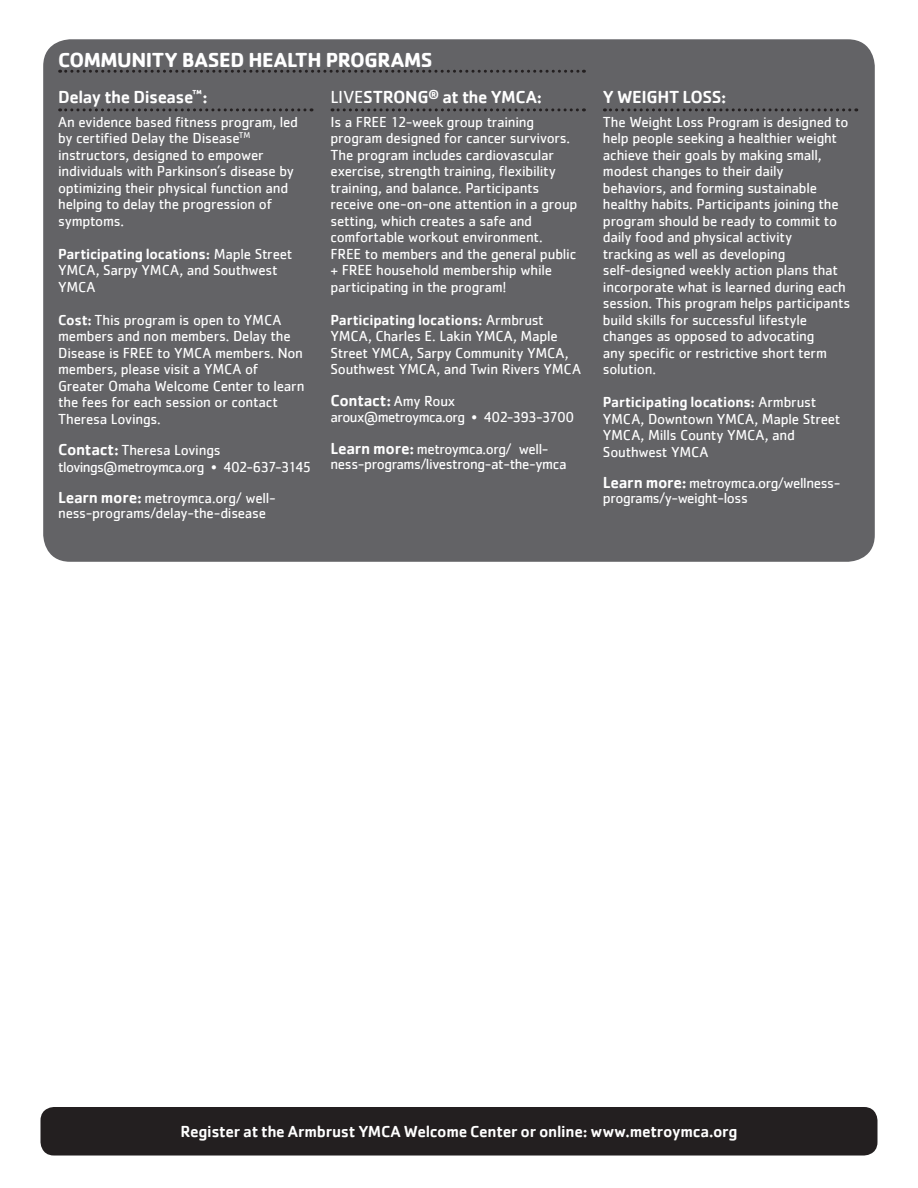
<style>
.page{position:relative;width:918px;height:1188px;background:#fff}
.page>*{position:absolute;margin:0;border:0;box-sizing:border-box;transform-origin:0 0}
.t1{font:700 21px "Cachet";letter-spacing:-.02em;color:#fff}
.t2{font:500 18px "Cachet";letter-spacing:-.02em;color:#fff}
.t3{font:500 16.5px "Cachet";letter-spacing:-.02em;color:#fff}
.t4{font:15px/16.5px "Cachet";letter-spacing:-.015em;color:#fff}
.t5{font:15px/31.5px "Cachet";letter-spacing:-.04em;color:#fff}
.t6{font:15px/16.5px "Cachet";letter-spacing:-.035em;color:#fff}
.s1{font-weight:500}
.s2{font-weight:500;font-size:16.5px}
.s3{font-weight:400}
.s4{font-weight:400;font-size:15px}
</style>
<div class="page">
<div style="left:40px;top:1107px;width:838px;height:49px;background:#231f20;border-radius:14px"></div>
<div style="left:43px;top:39px;width:832px;height:523px;background:#636366;border-radius:27px"></div>
<svg style="left:60px;top:108px;width:252px;height:3px"></svg>
<svg style="left:332px;top:108px;width:252px;height:3px"></svg>
<svg style="left:60px;top:70px;width:524px;height:3px"></svg>
<svg style="left:604px;top:108px;width:253px;height:3px"></svg>
<h1 class="t1" style="left:58px;top:46px;width:376px">COMMUNITY BASED HEALTH PROGRAMS</h1>
<p class="t2" style="left:58px;top:86px;width:151px">Delay the Disease<sup>™</sup>:</p>
<p class="t4" style="left:58px;top:113px;width:241px">An evidence based fitness program, led by certified Delay the Disease<sup>TM </sup>instructors, designed to empower individuals with Parkinson’s disease by optimizing their physical function and helping to delay the progression of symptoms.</p>
<p class="t4" style="left:58px;top:245px;width:236px"><span class="s1">Participating locations:</span> Maple Street<br>YMCA, Sarpy YMCA, and Southwest<br>YMCA</p>
<p class="t4" style="left:58px;top:311px;width:248px"><span class="s1">Cost:</span> This program is open to YMCA members and non members. Delay the<br>Disease is FREE to YMCA members. Non members, please visit a YMCA of<br>Greater Omaha Welcome Center to learn the fees for each session or contact<br>Theresa Lovings.</p>
<p class="t6" style="left:58px;top:442px;width:255px"><span class="s2">Contact:</span> Theresa Lovings tlovings@metroymca.org • 402-637-3145</p>
<p class="t4" style="left:58px;top:490px;width:219px;line-height:15px"><span class="s2">Learn more:</span> metroymca.org/ well&shy;ness-programs/delay-the-disease</p>
<p class="t2" style="left:331px;top:86px;width:213px"><span class="s3">LIVE</span>STRONG<sup>®</sup> at the YMCA:</p>
<p class="t4" style="left:331px;top:113px;width:248px">Is a FREE 12-week group training program designed for cancer survivors.<br>The program includes cardiovascular exercise, strength training, flexibility training, and balance. Participants receive one-on-one attention in a group setting, which creates a safe and comfortable workout environment.<br>FREE to members and the general public + FREE household membership while participating in the program!</p>
<p class="t4" style="left:331px;top:311px;width:252px"><span class="s1">Participating locations:</span> Armbrust YMCA, Charles E. Lakin YMCA, Maple Street YMCA, Sarpy Community YMCA, Southwest YMCA, and Twin Rivers YMCA</p>
<p class="t3" style="left:331px;top:390px;width:126px">Contact: <span class="s4">Amy Roux</span></p>
<p class="t5" style="left:331px;top:401px;width:245px">aroux@metroymca.org • 402-393-3700<br><span class="s2">Learn more:</span> metroymca.org/ well-</p>
<p class="t4" style="left:331px;top:455px;width:238px">ness-programs/livestrong-at-the-ymca</p>
<p class="t2" style="left:603px;top:86px;width:125px">Y WEIGHT LOSS:</p>
<p class="t4" style="left:603px;top:113px;width:249px">The Weight Loss Program is designed to help people seeking a healthier weight achieve their goals by making small, modest changes to their daily behaviors, and forming sustainable healthy habits. Participants joining the program should be ready to commit to daily food and physical activity<br>tracking as well as developing self-designed weekly action plans that incorporate what is learned during each session. This program helps participants build skills for successful lifestyle changes as opposed to advocating<br>any specific or restrictive short term solution.</p>
<p class="t4" style="left:603px;top:394px;width:239px"><span class="s1">Participating locations:</span> Armbrust<br>YMCA, Downtown YMCA, Maple Street<br>YMCA, Mills County YMCA, and<br>Southwest YMCA</p>
<p class="t4" style="left:603px;top:475px;width:239px;line-height:15px"><span class="s2">Learn more:</span> metroymca.org/wellness&shy;programs/y-weight-loss</p>
<p class="t3" style="left:180px;top:1121px;width:559px">Register at the Armbrust YMCA Welcome Center or online: www.metroymca.org</p>
</div>
